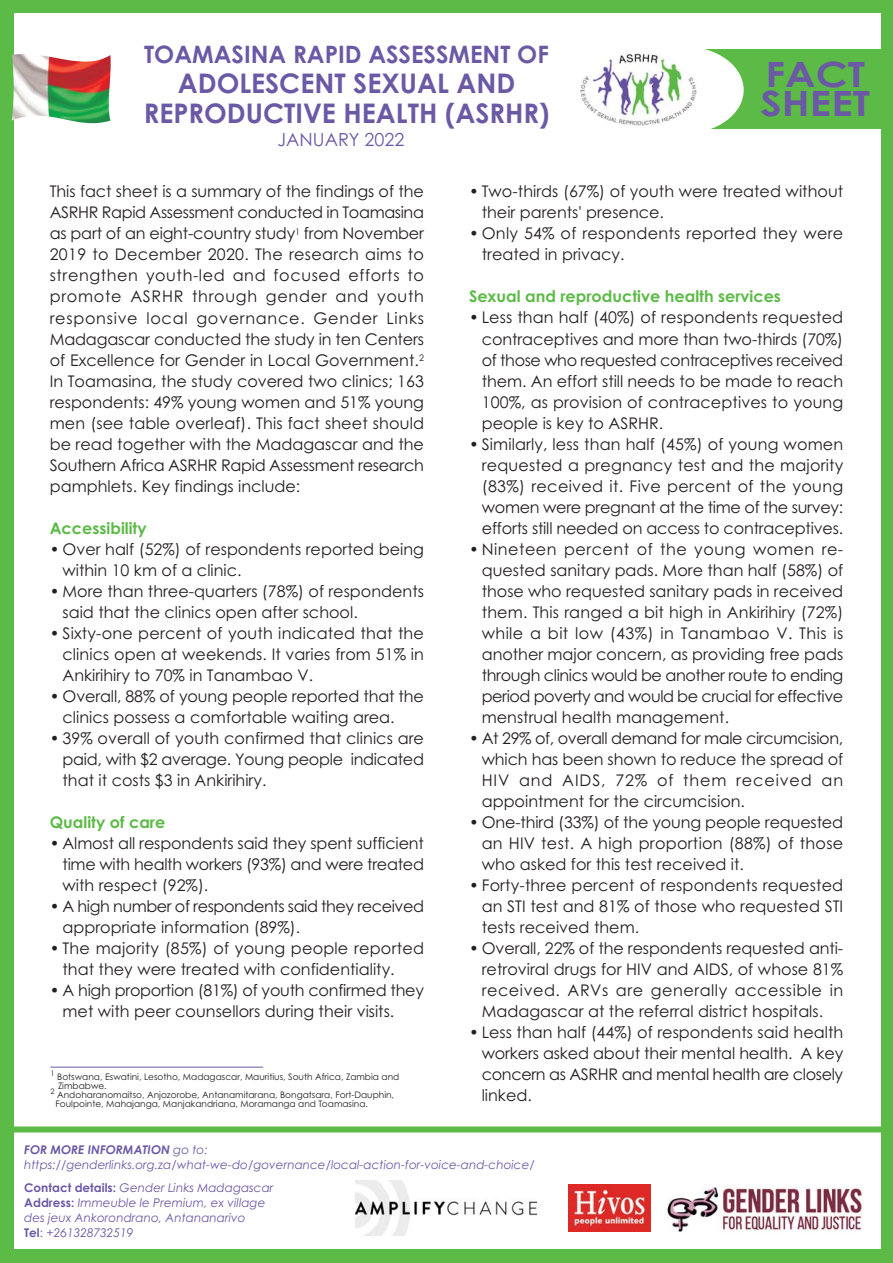
<style>
.page{position:relative;width:893px;height:1263px;background:#5cba47}
.page>*{position:absolute;margin:0;border:0;box-sizing:border-box;transform-origin:0 0}
.t1{font:700 34.95px/29px "Century Gothic";color:#6b59a6;scale:1.18 1}
.t2{font:700 27px/30px "Century Gothic";color:#6b59a6;text-align:center}
.t3{font:700 24px "Century Gothic";color:#6b59a6}
.t4{font:18px "Century Gothic";color:#6b59a6}
.t5{font:16.05px/21px "Century Gothic";color:#231f20;text-align:justify}
.t6{font:16.05px/21px "Century Gothic";letter-spacing:-.025em;color:#231f20}
.t7{font:700 16.05px "Century Gothic";color:#5cba47}
.t8{font:italic 12px/15px "Century Gothic";color:#6b59a6}
.t9{font:9px/9px "Century Gothic";color:#231f20}
.t10{font:7.5px "Century Gothic";color:#231f20}
.s1{font-weight:700}
.s2{font-weight:700;font-style:normal}
.s3{font-style:normal}
</style>
<div class="page">
<div style="left:14px;top:14px;width:866px;height:1235px;background:#fff"></div>
<img style="left:12px;top:54px;width:99px;height:69px">
<img style="left:568px;top:1184px;width:82px;height:47px">
<img style="left:355px;top:1180px;width:182px;height:55px">
<img style="left:667px;top:1186px;width:195px;height:46px">
<div style="left:14px;top:1126px;width:868px;height:6px;background:#5cba47"></div>
<hr style="left:51px;top:1067px;width:212px;height:1px;background:#6b59a6">
<div style="left:674px;top:49px;width:210px;height:80px;background:#5cba47"></div>
<div style="left:625px;top:46px;width:119px;height:87px;background:#fff;border-radius:50%"></div>
<img style="left:580px;top:53px;width:116px;height:72px">
<h3 class="t3" style="left:144px;top:45px;width:406px">TOAMASINA RAPID ASSESSMENT OF</h3>
<h2 class="t2" style="left:144px;top:71px;width:407px">ADOLESCENT SEXUAL AND<br>REPRODUCTIVE HEALTH (ASRHR)</h2>
<p class="t4" style="left:278px;top:133px;width:128px">JANUARY 2022</p>
<h1 class="t1" style="left:761px;top:63px;width:94px">FACT<br>SHEET</h1>
<p class="t5" style="left:50px;top:183px;width:376px">This fact sheet is a summary of the findings of the ASRHR Rapid Assessment conducted in Toamasina as part of an eight-country study<sup>1</sup> from November 2019 to December 2020. The research aims to strengthen youth-led and focused efforts to promote ASRHR through gender and youth responsive local governance. Gender Links Madagascar conducted the study in ten Centers of Excellence for Gender in Local Government.<sup>2<br></sup>In Toamasina, the study covered two clinics; 163 respondents: 49% young women and 51% young men (see table overleaf). This fact sheet should be read together with the Madagascar and the Southern Africa ASRHR Rapid Assessment research pamphlets. Key findings include:</p>
<p class="t7" style="left:50px;top:522px;width:98px">Accessibility</p>
<p class="t5" style="left:63px;top:540px;width:363px;text-indent:-13px">• Over half (52%) of respondents reported being within 10 km of a clinic.</p>
<p class="t5" style="left:63px;top:582px;width:363px;text-indent:-13px">• More than three-quarters (78%) of respondents said that the clinics open after school.</p>
<p class="t5" style="left:63px;top:624px;width:363px;text-indent:-13px">• Sixty-one percent of youth indicated that the clinics open at weekends. It varies from 51% in Ankirihiry to 70% in Tanambao V.</p>
<p class="t5" style="left:63px;top:687px;width:363px;text-indent:-13px">• Overall, 88% of young people reported that the clinics possess a comfortable waiting area.</p>
<p class="t5" style="left:63px;top:729px;width:363px;text-indent:-13px">• 39% overall of youth confirmed that clinics are paid, with $2 average. Young people indicated that it costs $3 in Ankirihiry.</p>
<p class="t7" style="left:50px;top:816px;width:117px">Quality of care</p>
<p class="t5" style="left:63px;top:834px;width:363px;text-indent:-13px">• Almost all respondents said they spent sufficient time with health workers (93%) and were treated with respect (92%).</p>
<p class="t6" style="left:63px;top:897px;width:363px;text-indent:-13px">• A high number of respondents said they received appropriate information (89%).</p>
<p class="t5" style="left:63px;top:939px;width:363px;text-indent:-13px">• The majority (85%) of young people reported that they were treated with confidentiality.</p>
<p class="t5" style="left:63px;top:981px;width:363px;text-indent:-13px">• A high proportion (81%) of youth confirmed they met with peer counsellors during their visits.</p>
<p class="t10" style="left:51px;top:1070px;width:6px">1</p>
<p class="t9" style="left:57px;top:1073px;width:344px">Botswana, Eswatini, Lesotho, Madagascar, Mauritius, South Africa, Zambia and<br>Zimbabwe.</p>
<p class="t10" style="left:51px;top:1088px;width:6px">2</p>
<p class="t9" style="left:56px;top:1091px;width:340px">Andoharanomaitso, Anjozorobe, Antanamitarana, Bongatsara, Fort-Dauphin,<br>Foulpointe, Mahajanga, Manjakandriana, Moramanga and Toamasina.</p>
<p class="t5" style="left:482px;top:183px;width:363px;text-indent:-13px">• Two-thirds (67%) of youth were treated without their parents' presence.</p>
<p class="t5" style="left:482px;top:225px;width:363px;text-indent:-13px">• Only 54% of respondents reported they were treated in privacy.</p>
<p class="t7" style="left:469px;top:291px;width:314px">Sexual and reproductive health services</p>
<p class="t5" style="left:482px;top:309px;width:363px;text-indent:-13px">• Less than half (40%) of respondents requested contraceptives and more than two-thirds (70%) of those who requested contraceptives received them. An effort still needs to be made to reach 100%, as provision of contraceptives to young people is key to ASRHR.</p>
<p class="t5" style="left:482px;top:435px;width:363px;text-indent:-13px">• Similarly, less than half (45%) of young women requested a pregnancy test and the majority (83%) received it. Five percent of the young women were pregnant at the time of the survey: efforts still needed on access to contraceptives.</p>
<p class="t5" style="left:482px;top:540px;width:363px;text-indent:-13px">• Nineteen percent of the young women re&shy;quested sanitary pads. More than half (58%) of those who requested sanitary pads in received them. This ranged a bit high in Ankirihiry (72%) while a bit low (43%) in Tanambao V. This is another major concern, as providing free pads through clinics would be another route to ending period poverty and would be crucial for effective menstrual health management.</p>
<p class="t5" style="left:482px;top:729px;width:363px;text-indent:-13px">• At 29% of, overall demand for male circumcision, which has been shown to reduce the spread of HIV and AIDS, 72% of them received an appointment for the circumcision.</p>
<p class="t5" style="left:482px;top:813px;width:363px;text-indent:-13px">• One-third (33%) of the young people requested an HIV test. A high proportion (88%) of those who asked for this test received it.</p>
<p class="t5" style="left:482px;top:876px;width:363px;text-indent:-13px">• Forty-three percent of respondents requested an STI test and 81% of those who requested STI tests received them.</p>
<p class="t5" style="left:482px;top:939px;width:363px;text-indent:-13px">• Overall, 22% of the respondents requested anti&shy;retroviral drugs for HIV and AIDS, of whose 81% received. ARVs are generally accessible in Madagascar at the referral district hospitals.</p>
<p class="t5" style="left:482px;top:1023px;width:363px;text-indent:-13px">• Less than half (44%) of respondents said health workers asked about their mental health. A key concern as ASRHR and mental health are closely linked.</p>
<p class="t8" style="left:24px;top:1143px;width:512px"><span class="s1">FOR MORE INFORMATION</span> go to: https://genderlinks.org.za/what-we-do/governance/local-action-for-voice-and-choice/</p>
<p class="t8" style="left:24px;top:1181px;width:251px"><span class="s2">Contact details:</span> Gender Links Madagascar <span class="s2">Address:</span> Immeuble le Premium, ex village des jeux Ankorondrano, Antananarivo<br><span class="s2">Tel</span><span class="s3">:</span> +261328732519</p>
</div>
